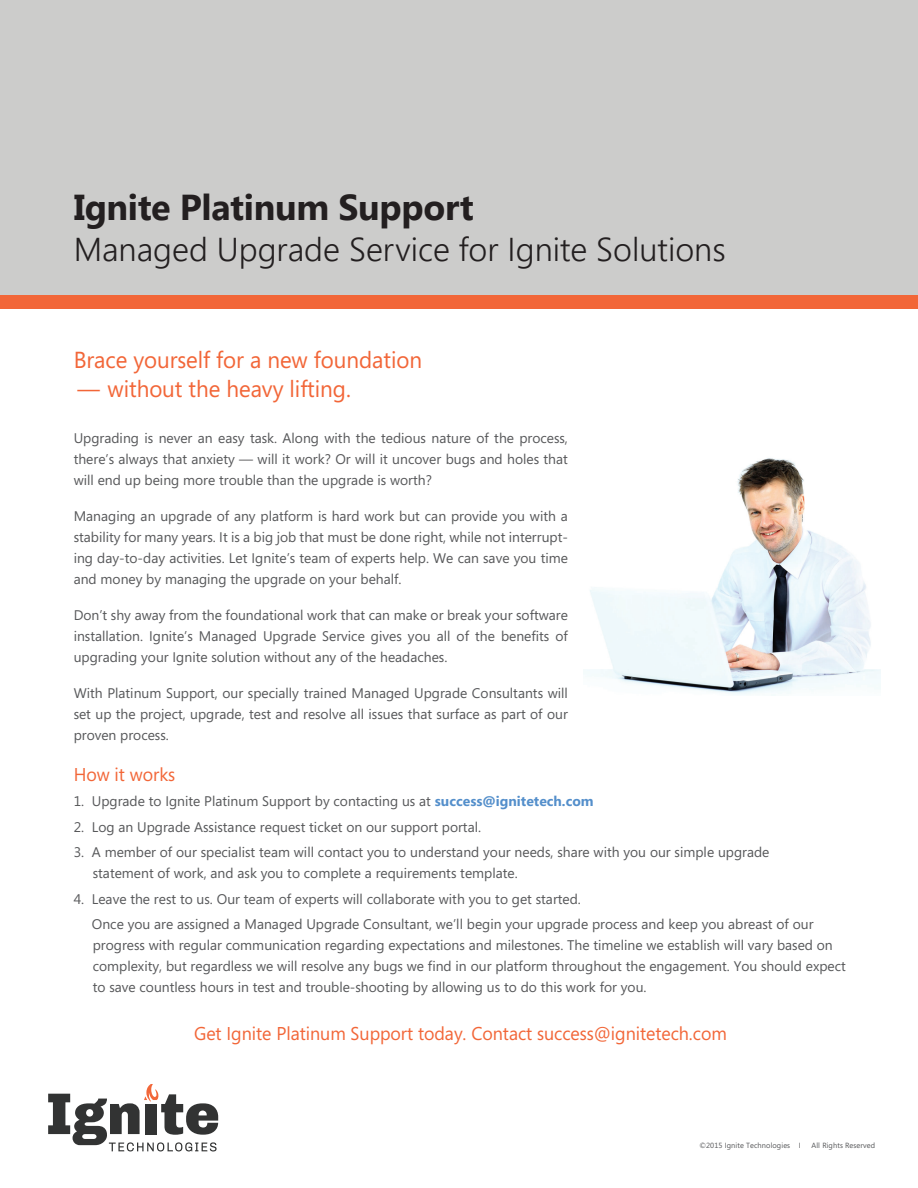
<style>
.page{position:relative;width:918px;height:1188px;background:#fff}
.page>*{position:absolute;margin:0;border:0;box-sizing:border-box;transform-origin:0 0}
.t1{font:700 36px "Segoe UI";letter-spacing:-.01em;color:#231f20}
.t2{font:300 33px "Segoe UI";color:#231f20}
.t3{font:23.1px "Segoe";letter-spacing:-.005em;color:#f26638}
.t4{font:18.6px "Segoe";letter-spacing:-.005em;color:#f26638}
.t5{font:13.95px/21px "Segoe";color:#57585a;text-align:justify}
.t6{font:7.5px "Segoe";letter-spacing:.01em;color:#57585a}
.s1{font-weight:700;color:#548fcb}
.s2{color:#fff}
</style>
<div class="page">
<div style="left:0;top:0;width:918px;height:296px;background:#cccccb"></div>
<svg style="left:48px;top:1084px;width:170px;height:67px"></svg>
<div style="left:0;top:295px;width:918px;height:13px;background:#f26638"></div>
<img style="left:583px;top:458px;width:297px;height:237px">
<h1 class="t1" style="left:74px;top:182px;width:402px">Ignite Platinum Support</h1>
<h2 class="t2" style="left:74px;top:224px;width:654px">Managed Upgrade Service for Ignite Solutions</h2>
<h3 class="t3" style="left:74px;top:344px;width:350px">Brace yourself for a new foundation</h3>
<h3 class="t3" style="left:78px;top:373px;width:275px">— without the heavy lifting.</h3>
<p class="t5" style="left:74px;top:427px;width:496px">Upgrading is never an easy task. Along with the tedious nature of the process, there’s always that anxiety — will it work? Or will it uncover bugs and holes that will end up being more trouble than the upgrade is worth?</p>
<p class="t5" style="left:74px;top:505px;width:496px">Managing an upgrade of any platform is hard work but can provide you with a stability for many years. It is a big job that must be done right, while not interrupt&shy;ing day-to-day activities. Let Ignite’s team of experts help. We can save you time and money by managing the upgrade on your behalf.</p>
<p class="t5" style="left:74px;top:604px;width:496px">Don’t shy away from the foundational work that can make or break your software installation. Ignite’s Managed Upgrade Service gives you all of the benefits of upgrading your Ignite solution without any of the headaches.</p>
<p class="t5" style="left:74px;top:682px;width:496px">With Platinum Support, our specially trained Managed Upgrade Consultants will set up the project, upgrade, test and resolve all issues that surface as part of our proven process.</p>
<h3 class="t4" style="left:74px;top:761px;width:103px">How it works</h3>
<p class="t5" style="left:74px;top:790px;width:522px">1. Upgrade to Ignite Platinum Support by contacting us at <span class="s1">success@ignitetech.com</span></p>
<p class="t5" style="left:74px;top:816px;width:409px">2. Log an Upgrade Assistance request ticket on our support portal.</p>
<p class="t5" style="left:93px;top:841px;width:678px;text-indent:-19px">3. A member of our specialist team will contact you to understand your needs, share with you our simple upgrade statement of work, and ask you to complete a requirements template.</p>
<p class="t5" style="left:74px;top:888px;width:509px">4. Leave the rest to us. Our team of experts will collaborate with you to get started.</p>
<p class="t5" style="left:93px;top:913px;width:755px;text-align:left;text-indent:-19px"><span class="s2">4.</span> Once you are assigned a Managed Upgrade Consultant, we’ll begin your upgrade process and keep you abreast of our progress with regular communication regarding expectations and milestones. The timeline we establish will vary based on complexity, but regardless we will resolve any bugs we find in our platform throughout the engagement. You should expect to save countless hours in test and trouble-shooting by allowing us to do this work for you.</p>
<h3 class="t4" style="left:194px;top:1021px;width:534px">Get Ignite Platinum Support today. Contact success@ignitetech.com</h3>
<p class="t6" style="left:699px;top:1140px;width:103px">©2015 Ignite Technologies I</p>
<p class="t6" style="left:812px;top:1140px;width:65px">All Rights Reserved</p>
</div>
